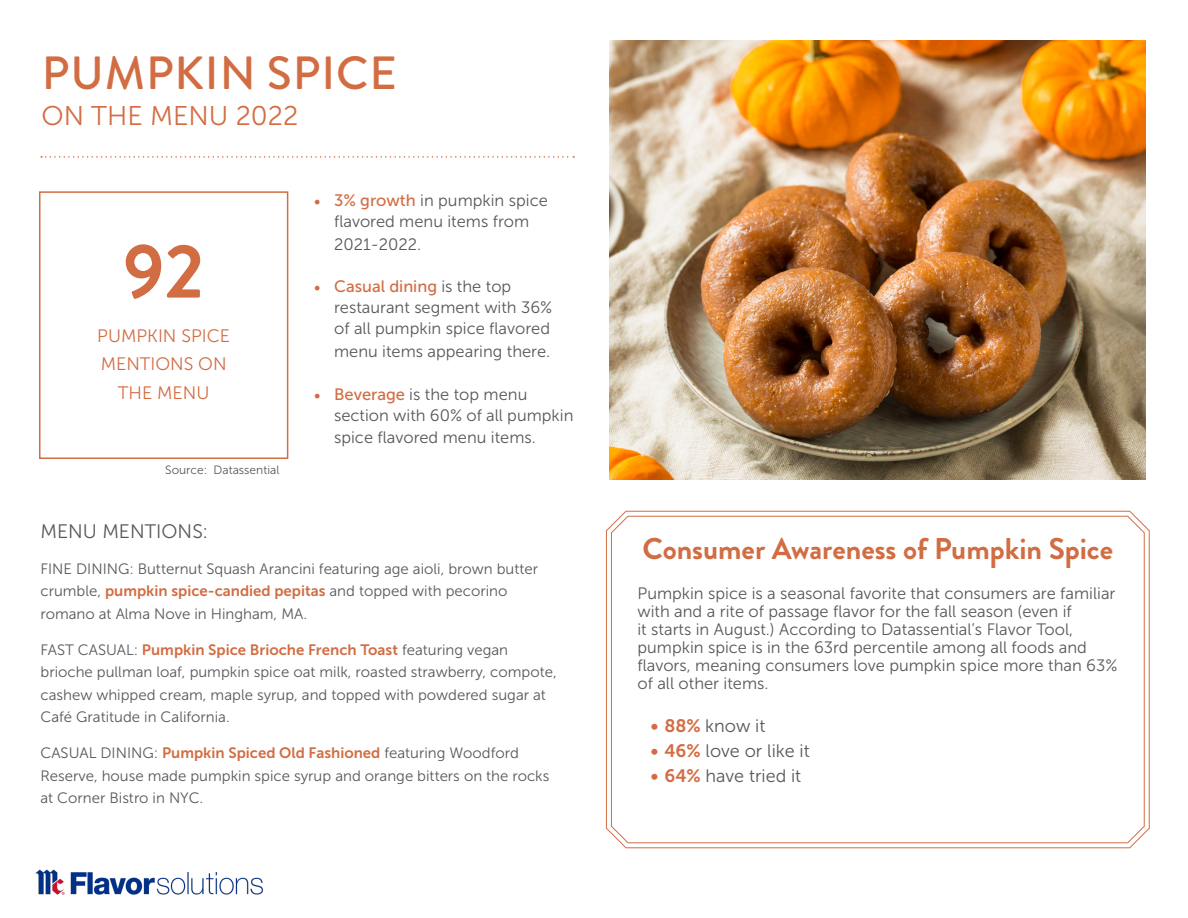
<style>
.page{position:relative;width:1188px;height:918px;background:#fff}
.page>*{position:absolute;margin:0;border:0;box-sizing:border-box;transform-origin:0 0}
.t1{font:700 76.5px "Brandon Grotesque";color:#d26d43}
.t2{font:500 46.5px "Brandon Grotesque";letter-spacing:.02em;color:#d26d43}
.t3{font:700 30px "Brandon Grotesque";color:#d26d43}
.t4{font:27px "Museo Sans 300";color:#d26d43}
.t5{font:19.5px "Museo Sans 300";color:#57585a}
.t6{font:18px "Museo Sans 300";color:#57585a}
.t7{font:18px/28.5px "Museo Sans 300";color:#d26d43;text-align:center}
.t8{font:16.5px/18px "Museo Sans 300";color:#57585a}
.t9{font:15px/22.5px "Museo Sans 300";color:#57585a}
.t10{font:12px "Museo Sans 300";color:#57585a}
.s1{font-family:"Minion Pro";font-size:18px;color:#d26d43}
.s2{font-family:"Museo Sans 500";color:#d26d43}
.s3{font-family:"Museo Sans 700";color:#d26d43}
</style>
<div class="page">
<svg style="left:605px;top:510px;width:545px;height:339px"></svg>
<svg style="left:610px;top:515px;width:535px;height:329px"></svg>
<svg style="left:41px;top:156px;width:533px;height:2px"></svg>
<img style="left:35px;top:869px;width:228px;height:26px">
<div style="left:39px;top:191px;width:249px;height:268px;border:2px solid #d26d43"></div>
<img style="left:610px;top:40px;width:536px;height:439px">
<p class="t2" style="left:42px;top:41px;width:357px">PUMPKIN SPICE</p>
<p class="t4" style="left:41px;top:101px;width:258px">ON THE MENU 2022</p>
<p class="t1" style="left:123px;top:218px;width:82px">92</p>
<p class="t7" style="left:97px;top:321px;width:134px">PUMPKIN SPICE<br>MENTIONS ON<br>THE MENU</p>
<p class="t10" style="left:165px;top:464px;width:116px">Source: Datassential</p>
<p class="t8" style="left:314px;top:190px;width:236px;line-height:21px;text-align:center"><span class="s1">•</span> <span class="s2">3% growth</span> in pumpkin spice flavored menu items from</p>
<p class="t8" style="left:334px;top:235px;width:89px">2021-2022.</p>
<p class="t8" style="left:334px;top:276px;width:220px;line-height:21px;text-indent:-20px"><span class="s1">•</span> <span class="s2">Casual dining</span> is the top restaurant segment with 36% of all pumpkin spice flavored</p>
<p class="t8" style="left:334px;top:342px;width:218px">menu items appearing there.</p>
<p class="t8" style="left:334px;top:384px;width:241px;line-height:21px;text-indent:-20px"><span class="s1">•</span> <span class="s2">Beverage</span> is the top menu section with 60% of all pumpkin</p>
<p class="t8" style="left:334px;top:429px;width:203px">spice flavored menu items.</p>
<p class="t5" style="left:40px;top:520px;width:169px">MENU MENTIONS:</p>
<p class="t9" style="left:40px;top:557px;width:499px">FINE DINING: Butternut Squash Arancini featuring age aioli, brown butter crumble, <span class="s3">pumpkin spice-candied pepitas</span> and topped with pecorino romano at Alma Nove in Hingham, MA.</p>
<p class="t9" style="left:40px;top:638px;width:518px">FAST CASUAL: <span class="s3">Pumpkin Spice Brioche French Toast</span> featuring vegan brioche pullman loaf, pumpkin spice oat milk, roasted strawberry, compote, cashew whipped cream, maple syrup, and topped with powdered sugar at Café Gratitude in California.</p>
<p class="t9" style="left:40px;top:742px;width:510px">CASUAL DINING: <span class="s3">Pumpkin Spiced Old Fashioned</span> featuring Woodford<br>Reserve, house made pumpkin spice syrup and orange bitters on the rocks at Corner Bistro in NYC.</p>
<p class="t3" style="left:643px;top:527px;width:472px">Consumer Awareness of Pumpkin Spice</p>
<p class="t8" style="left:637px;top:584px;width:481px">Pumpkin spice is a seasonal favorite that consumers are familiar with and a rite of passage flavor for the fall season (even if<br>it starts in August.) According to Datassential’s Flavor Tool, pumpkin spice is in the 63rd percentile among all foods and flavors, meaning consumers love pumpkin spice more than 63% of all other items.</p>
<p class="t6" style="left:651px;top:716px;width:116px"><span class="s3">• 88%</span> know it</p>
<p class="t6" style="left:651px;top:741px;width:160px"><span class="s3">• 46%</span> love or like it</p>
<p class="t6" style="left:651px;top:766px;width:152px"><span class="s3">• 64%</span> have tried it</p>
</div>
